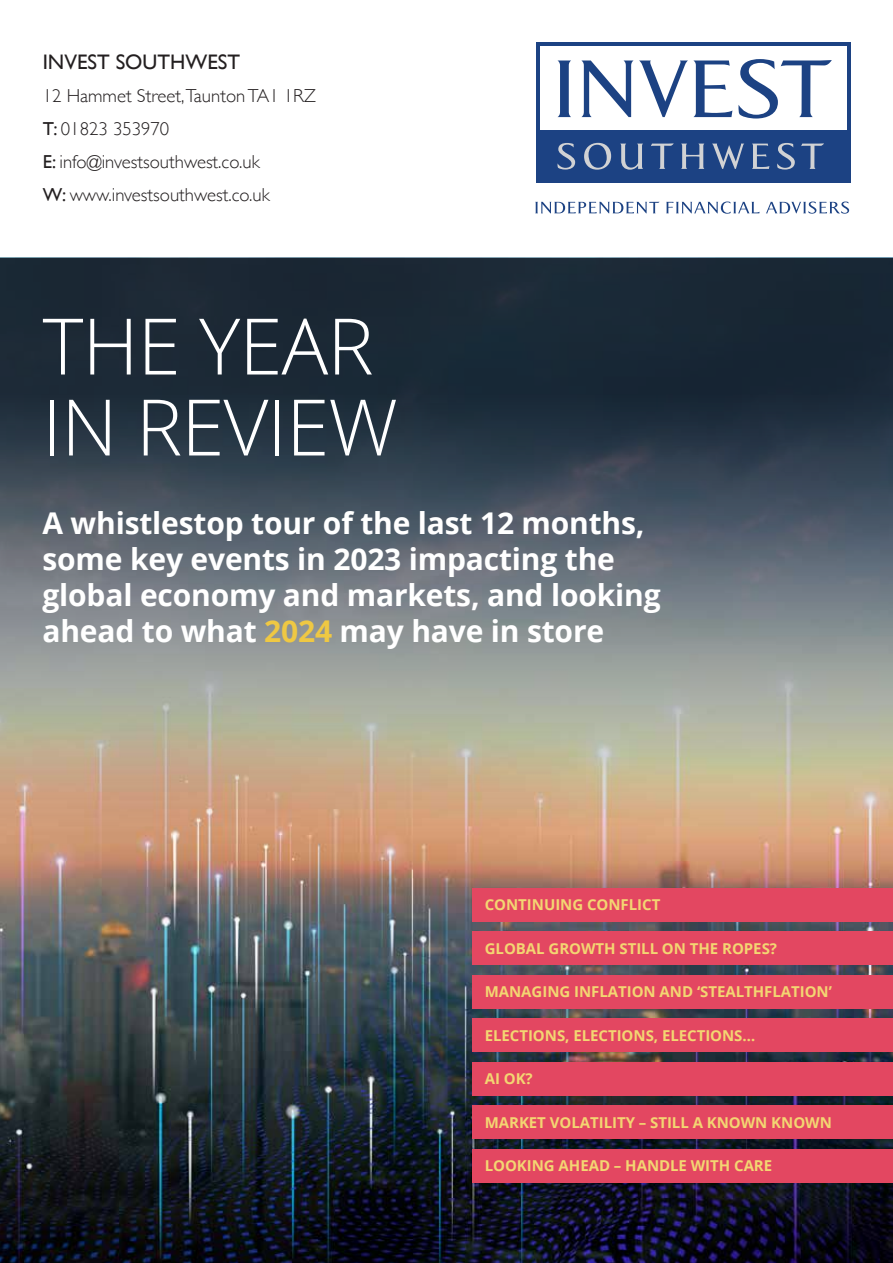
<style>
.page{position:relative;width:893px;height:1263px;background:#fff}
.page>*{position:absolute;margin:0;border:0;box-sizing:border-box;transform-origin:0 0}
.t1{font:300 78px/81px "Open Sans";letter-spacing:-.01em;color:#fff}
.t2{font:700 30px/36px "Open Sans";letter-spacing:-.005em;color:#fff}
.t3{font:21px "Gill Sans";color:#231f20}
.t4{font:300 18.75px/33px "Gill Sans";color:#231f20}
.t5{font:700 15px "Open Sans";letter-spacing:-.005em;color:#f3d672}
.s1{font-weight:400}
.s2{color:#efc843}
</style>
<div class="page">
<img style="left:0;top:258px;width:893px;height:1005px">
<div style="left:472px;top:888px;width:421px;height:33px;background:#e34761"></div>
<div style="left:472px;top:931px;width:421px;height:34px;background:#e34761"></div>
<div style="left:472px;top:975px;width:421px;height:33px;background:#e34761"></div>
<div style="left:472px;top:1018px;width:421px;height:34px;background:#e34761"></div>
<div style="left:472px;top:1062px;width:421px;height:33px;background:#e34761"></div>
<div style="left:472px;top:1105px;width:421px;height:34px;background:#e34761"></div>
<div style="left:472px;top:1149px;width:421px;height:33px;background:#e34761"></div>
<div style="left:536px;top:42px;width:315px;height:141px;background:#1c4283"></div>
<div style="left:540px;top:47px;width:307px;height:83px;background:#fff"></div>
<svg style="left:558px;top:61px;width:13px;height:56px"></svg>
<svg style="left:581px;top:61px;width:151px;height:56px"></svg>
<svg style="left:738px;top:59px;width:94px;height:60px"></svg>
<svg style="left:557px;top:143px;width:18px;height:27px"></svg>
<svg style="left:584px;top:143px;width:27px;height:27px"></svg>
<svg style="left:620px;top:144px;width:23px;height:26px"></svg>
<svg style="left:651px;top:143px;width:23px;height:26px"></svg>
<svg style="left:681px;top:144px;width:23px;height:25px"></svg>
<svg style="left:712px;top:144px;width:32px;height:25px"></svg>
<svg style="left:752px;top:144px;width:17px;height:25px"></svg>
<svg style="left:777px;top:143px;width:18px;height:27px"></svg>
<svg style="left:801px;top:143px;width:23px;height:26px"></svg>
<svg style="left:535px;top:202px;width:124px;height:11px"></svg>
<svg style="left:666px;top:201px;width:94px;height:13px"></svg>
<svg style="left:766px;top:202px;width:83px;height:12px"></svg>
<h3 class="t3" style="left:43px;top:49px;width:199px">INVEST SOUTHWEST</h3>
<p class="t4" style="left:43px;top:78px;width:275px">12 Hammet Street,Taunton TA1 1RZ<br><span class="s1">T:</span> 01823 353970<br><span class="s1">E:</span> info@investsouthwest.co.uk<br><span class="s1">W:</span> www.investsouthwest.co.uk</p>
<h1 class="t1" style="left:43px;top:304px;width:357px">THE YEAR<br>IN REVIEW</h1>
<h2 class="t2" style="left:43px;top:504px;width:620px">A whistlestop tour of the last 12 months, some key events in 2023 impacting the global economy and markets, and looking ahead to what <span class="s2">2024</span> may have in store</h2>
<p class="t5" style="left:485px;top:894px;width:177px">CONTINUING CONFLICT</p>
<p class="t5" style="left:485px;top:938px;width:294px">GLOBAL GROWTH STILL ON THE ROPES?</p>
<p class="t5" style="left:485px;top:981px;width:349px">MANAGING INFLATION AND ‘STEALTHFLATION’</p>
<p class="t5" style="left:485px;top:1025px;width:272px">ELECTIONS, ELECTIONS, ELECTIONS…</p>
<p class="t5" style="left:485px;top:1068px;width:50px">AI OK?</p>
<p class="t5" style="left:485px;top:1112px;width:349px">MARKET VOLATILITY – STILL A KNOWN KNOWN</p>
<p class="t5" style="left:485px;top:1155px;width:289px">LOOKING AHEAD – HANDLE WITH CARE</p>
</div>
